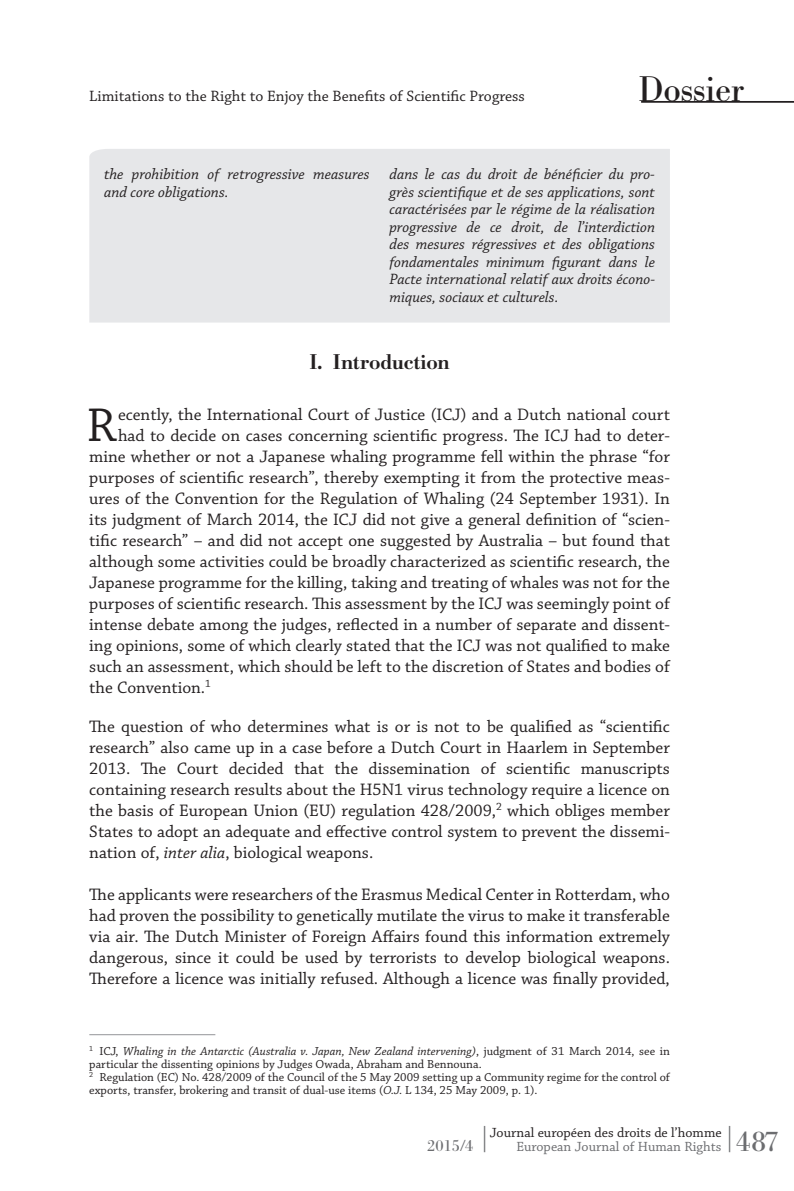
<style>
.page{position:relative;width:794px;height:1191px;background:#fff}
.page>*{position:absolute;margin:0;border:0;box-sizing:border-box;transform-origin:0 0}
.t1{font:49.88px "Chaparral Pro";color:#231f20}
.t2{font:35px "Bodoni BE";color:#231f20}
.t3{font:28px "Bodoni BE";color:#6c6d70}
.t4{font:500 21px "Bodoni BE";color:#231f20}
.t5{font:17.5px/21px "Chaparral Pro";color:#231f20;text-align:justify}
.t6{font:italic 15.75px/17.5px "Chaparral Pro";color:#231f20;text-align:justify}
.t7{font:15.75px "Chaparral Pro";letter-spacing:.005em;color:#231f20}
.t8{font:15.75px "Bodoni BE";color:#6c6d70}
.t9{font:14px "Chaparral Pro";color:#231f20}
.t10{font:14px "Chaparral Pro";color:#6c6d70}
.t11{font:12.25px/13.1px "Chaparral Pro";color:#231f20}
.s1{font-style:italic}
</style>
<div class="page">
<hr style="left:641px;top:101px;width:153px;height:2px;background:#231f20">
<hr style="left:89px;top:1034px;width:126px;height:1px;background:#939598">
<div style="left:89px;top:149px;width:581px;height:173px;background:#e6e7e9"></div>
<p class="t7" style="left:89px;top:87px;width:437px">Limitations to the Right to Enjoy the Benefits of Scientific Progress</p>
<h2 class="t2" style="left:638px;top:69px;width:107px">Dossier</h2>
<p class="t6" style="left:104px;top:166px;width:267px">the prohibition of retrogressive measures and core obligations.</p>
<p class="t6" style="left:389px;top:166px;width:267px">dans le cas du droit de bénéficier du pro&shy;grès scientifique et de ses applications, sont caractérisées par le régime de la réalisation progressive de ce droit, de l’interdiction des mesures régressives et des obligations fondamentales minimum figurant dans le Pacte international relatif aux droits écono&shy;miques, sociaux et culturels.</p>
<p class="t4" style="left:309px;top:350px;width:142px">I. Introduction</p>
<h1 class="t1" style="left:87px;top:398px;width:31px">R</h1>
<p class="t5" style="left:118px;top:405px;width:553px">ecently, the International Court of Justice (ICJ) and a Dutch national court</p>
<p class="t5" style="left:118px;top:426px;width:553px">had to decide on cases concerning scientific progress. The ICJ had to deter-</p>
<p class="t5" style="left:89px;top:447px;width:582px">mine whether or not a Japanese whaling programme fell within the phrase “for</p>
<p class="t5" style="left:89px;top:468px;width:582px">purposes of scientific research”, thereby exempting it from the protective meas-</p>
<p class="t5" style="left:89px;top:489px;width:582px">ures of the Convention for the Regulation of Whaling (24 September 1931). In</p>
<p class="t5" style="left:89px;top:510px;width:582px">its judgment of March 2014, the ICJ did not give a general definition of “scien-</p>
<p class="t5" style="left:89px;top:531px;width:582px">tific research” – and did not accept one suggested by Australia – but found that</p>
<p class="t5" style="left:89px;top:552px;width:582px">although some activities could be broadly characterized as scientific research, the</p>
<p class="t5" style="left:89px;top:573px;width:582px">Japanese programme for the killing, taking and treating of whales was not for the</p>
<p class="t5" style="left:89px;top:594px;width:583px">purposes of scientific research. This assessment by the ICJ was seemingly point of</p>
<p class="t5" style="left:89px;top:615px;width:582px">intense debate among the judges, reflected in a number of separate and dissent-</p>
<p class="t5" style="left:89px;top:636px;width:582px">ing opinions, some of which clearly stated that the ICJ was not qualified to make</p>
<p class="t5" style="left:89px;top:657px;width:583px">such an assessment, which should be left to the discretion of States and bodies of</p>
<p class="t5" style="left:89px;top:678px;width:123px">the Convention.<sup>1</sup></p>
<p class="t5" style="left:89px;top:716px;width:582px">The question of who determines what is or is not to be qualified as “scientific research” also came up in a case before a Dutch Court in Haarlem in September 2013. The Court decided that the dissemination of scientific manuscripts containing research results about the H5N1 virus technology require a licence on the basis of European Union (EU) regulation 428/2009,<sup>2</sup> which obliges member States to adopt an adequate and effective control system to prevent the dissemi&shy;nation of, <span class="s1">inter alia</span>, biological weapons.</p>
<p class="t5" style="left:89px;top:884px;width:582px">The applicants were researchers of the Erasmus Medical Center in Rotterdam, who had proven the possibility to genetically mutilate the virus to make it transferable via air. The Dutch Minister of Foreign Affairs found this information extremely dangerous, since it could be used by terrorists to develop biological weapons.<br>Therefore a licence was initially refused. Although a licence was finally provided,</p>
<p class="t11" style="left:89px;top:1044px;width:582px"><sup>1</sup> ICJ, <span class="s1">Whaling in the Antarctic (Australia v. Japan, New Zealand intervening)</span>, judgment of 31 March 2014, see in particular the dissenting opinions by Judges Owada, Abraham and Bennouna.<br><sup>2</sup> Regulation (EC) No. 428/2009 of the Council of the 5 May 2009 setting up a Community regime for the control of exports, transfer, brokering and transit of dual-use items (<span class="s1">O.J.</span> L 134, 25 May 2009, p. 1).</p>
<p class="t8" style="left:427px;top:1136px;width:66px">2015/4 <sup>|</sup></p>
<h3 class="t3" style="left:723px;top:1125px;width:57px"><sup>|</sup>487</h3>
<p class="t9" style="left:490px;top:1125px;width:233px">Journal européen des droits de l’homme</p>
<p class="t10" style="left:516px;top:1139px;width:207px">European Journal of Human Rights</p>
</div>
